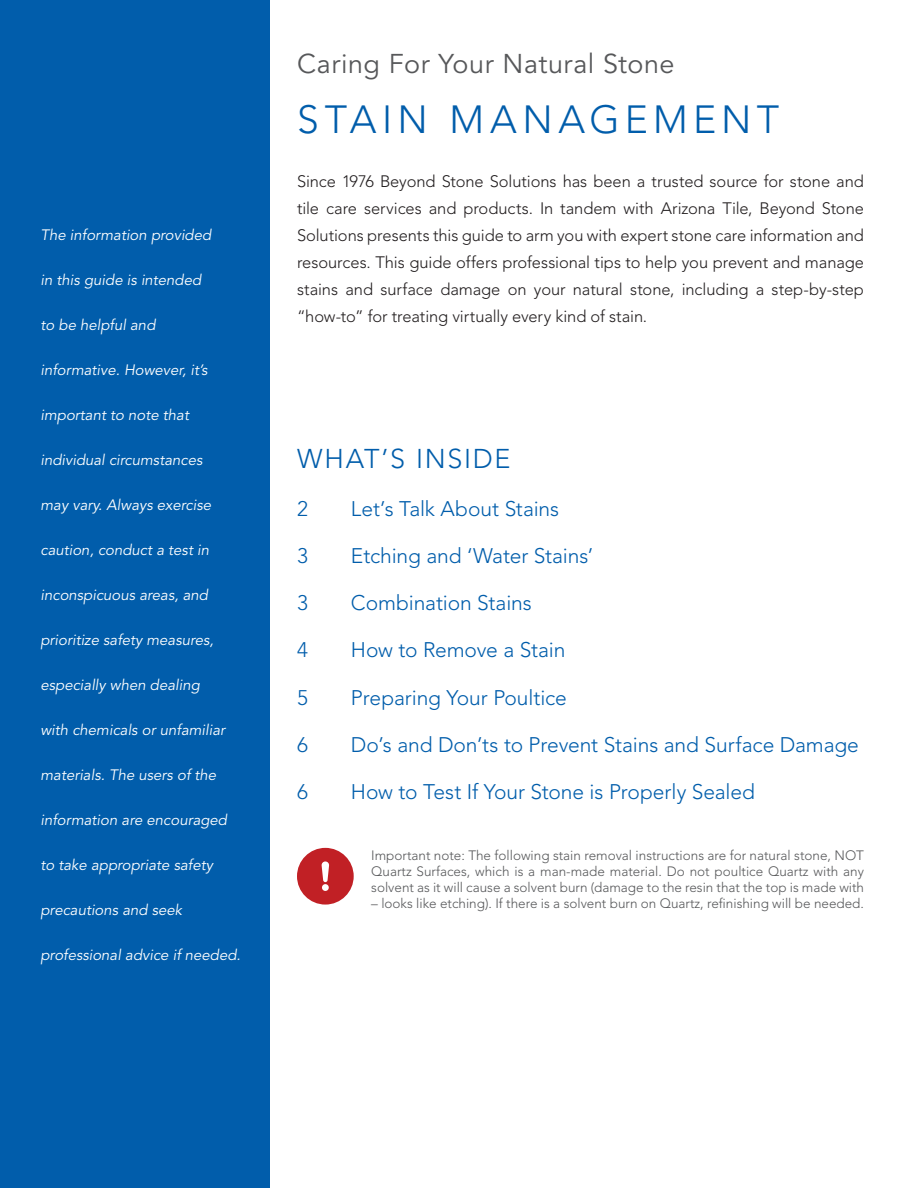
<style>
.page{position:relative;width:918px;height:1188px;background:#fff}
.page>*{position:absolute;margin:0;border:0;box-sizing:border-box;transform-origin:0 0}
.t1{font:300 39px "Avenir LT Std";letter-spacing:.14em;color:#015dab}
.t2{font:27px "Avenir LT Std";letter-spacing:.015em;color:#57585a}
.t3{font:300 27px "Avenir LT Std";letter-spacing:.065em;color:#015dab}
.t4{font:300 21px "Avenir LT Std";letter-spacing:-.005em;color:#015dab}
.BODY{font:300 16.5px/27px "Avenir LT Std";letter-spacing:-.01em;color:#231f20;text-align:justify}
.t5{font:italic 15px "Avenir LT Std";color:#fff}
.t6{font:300 13.5px/16.2px "Avenir LT Std";color:#57585a;text-align:justify}
</style>
<div class="page">
<div style="left:0;top:0;width:270px;height:1188px;background:#015dab"></div>
<div style="left:297px;top:848px;width:57px;height:57px;background:#c12025;border-radius:50%"></div>
<svg style="left:321px;top:861px;width:8px;height:30px"></svg>
<p class="t5" style="left:40px;top:226px;width:172px">The information provided</p>
<p class="t5" style="left:40px;top:271px;width:162px">in this guide is intended</p>
<p class="t5" style="left:40px;top:316px;width:117px">to be helpful and</p>
<p class="t5" style="left:40px;top:361px;width:169px">informative. However, it’s</p>
<p class="t5" style="left:40px;top:406px;width:150px">important to note that</p>
<p class="t5" style="left:40px;top:451px;width:163px">individual circumstances</p>
<p class="t5" style="left:40px;top:496px;width:172px">may vary. Always exercise</p>
<p class="t5" style="left:40px;top:541px;width:170px">caution, conduct a test in</p>
<p class="t5" style="left:40px;top:586px;width:169px">inconspicuous areas, and</p>
<p class="t5" style="left:40px;top:631px;width:175px">prioritize safety measures,</p>
<p class="t5" style="left:40px;top:676px;width:161px">especially when dealing</p>
<p class="t5" style="left:40px;top:721px;width:186px">with chemicals or unfamiliar</p>
<p class="t5" style="left:40px;top:766px;width:177px">materials. The users of the</p>
<p class="t5" style="left:40px;top:811px;width:188px">information are encouraged</p>
<p class="t5" style="left:40px;top:856px;width:174px">to take appropriate safety</p>
<p class="t5" style="left:40px;top:901px;width:143px">precautions and seek</p>
<p class="t5" style="left:40px;top:946px;width:202px">professional advice if needed.</p>
<p class="t2" style="left:297px;top:48px;width:379px">Caring For Your Natural Stone</p>
<p class="t1" style="left:297px;top:97px;width:484px">STAIN MANAGEMENT</p>
<p class="BODY" style="left:297px;top:168px;width:569px">Since 1976 Beyond Stone Solutions has been a trusted source for stone and tile care services and products. In tandem with Arizona Tile, Beyond Stone Solutions presents this guide to arm you with expert stone care information and resources. This guide offers professional tips to help you prevent and manage stains and surface damage on your natural stone, including a step-by-step “how-to” for treating virtually every kind of stain.</p>
<p class="t3" style="left:297px;top:443px;width:215px">WHAT’S INSIDE</p>
<p class="t4" style="left:297px;top:496px;width:12px">2</p>
<p class="t4" style="left:351px;top:496px;width:210px">Let’s Talk About Stains</p>
<p class="t4" style="left:297px;top:543px;width:12px">3</p>
<p class="t4" style="left:351px;top:543px;width:244px">Etching and ‘Water Stains’</p>
<p class="t4" style="left:297px;top:590px;width:12px">3</p>
<p class="t4" style="left:351px;top:590px;width:182px">Combination Stains</p>
<p class="t4" style="left:297px;top:638px;width:12px">4</p>
<p class="t4" style="left:351px;top:638px;width:216px">How to Remove a Stain</p>
<p class="t4" style="left:297px;top:685px;width:12px">5</p>
<p class="t4" style="left:351px;top:685px;width:217px">Preparing Your Poultice</p>
<p class="t4" style="left:297px;top:732px;width:12px">6</p>
<p class="t4" style="left:351px;top:732px;width:509px">Do’s and Don’ts to Prevent Stains and Surface Damage</p>
<p class="t4" style="left:297px;top:779px;width:12px">6</p>
<p class="t4" style="left:351px;top:779px;width:406px">How to Test If Your Stone is Properly Sealed</p>
<p class="t6" style="left:371px;top:847px;width:494px">Important note: The following stain removal instructions are for natural stone, NOT Quartz Surfaces, which is a man-made material. Do not poultice Quartz with any solvent as it will cause a solvent burn (damage to the resin that the top is made with</p>
<p class="t6" style="left:371px;top:895px;width:494px">– looks like etching). If there is a solvent burn on Quartz, refinishing will be needed.</p>
</div>
